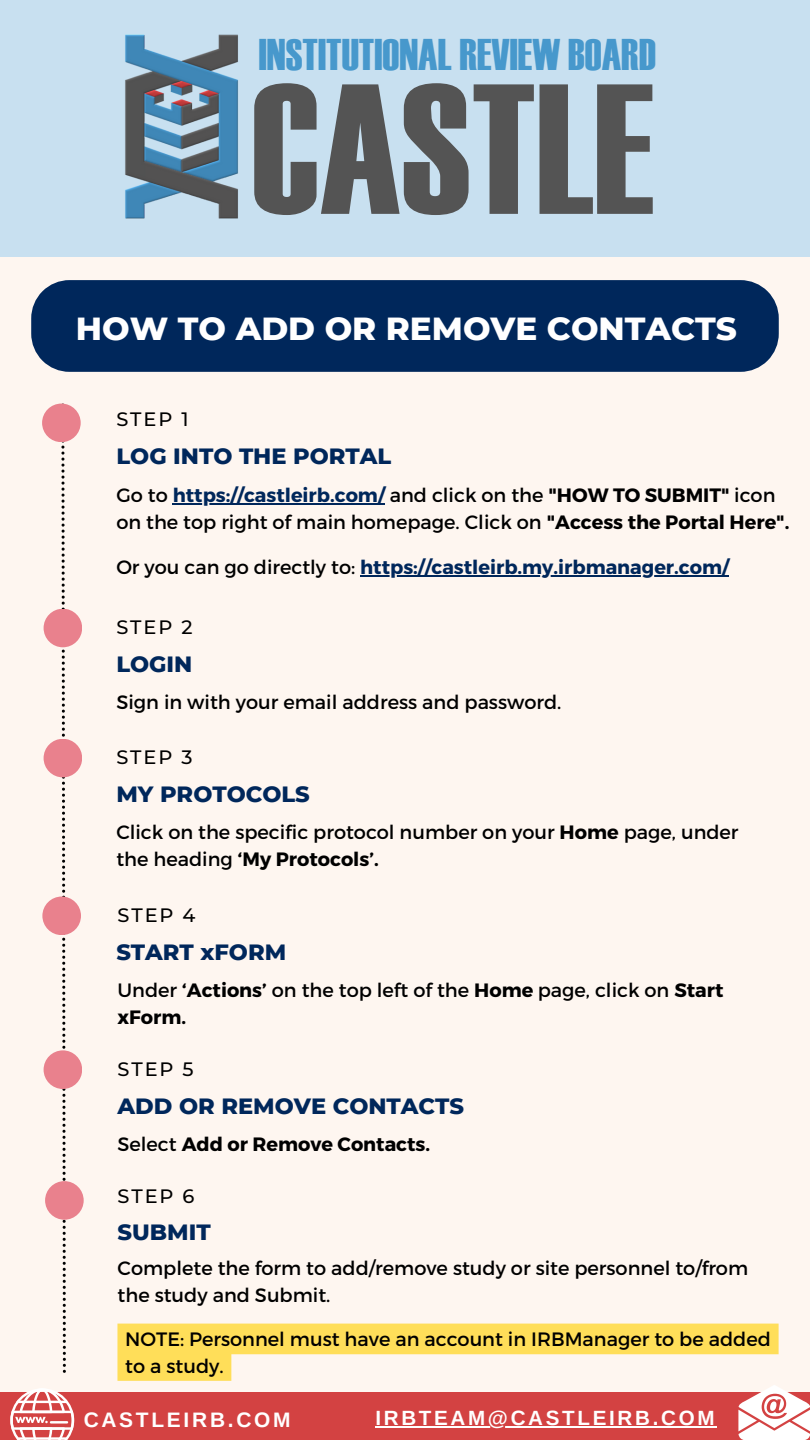
<style>
.page{position:relative;width:810px;height:1440px;background:#c8e0f0}
.page>*{position:absolute;margin:0;border:0;box-sizing:border-box;transform-origin:0 0}
.t1{font:184.9px "Haettenschweiler";color:#545454}
.t2{font:44.3px "Haettenschweiler";color:#4798cc}
.t3{font:800 32.6px "Montserrat";color:#fff}
.t4{font:800 22.5px "Montserrat";color:#00275b}
.t5{font:700 20.9px "Arimo";letter-spacing:.13em;color:#fff}
.t6{font:700 20.6px "Arimo";letter-spacing:.13em;color:#fff}
.t7{font:19.3px/27px "Montserrat";color:#000}
.t8{font:700 19.3px "Montserrat";color:#00275b}
.t9{font:500 19.3px "Montserrat";letter-spacing:.1em;color:#000}
.t10{font:700 19.3px "Montserrat";color:#000}
.s1{font-weight:700;color:#00275b}
.s2{font-weight:700}
.s3{font-weight:400;color:#000}
.s4{font-weight:400}
</style>
<div class="page">
<div style="left:0;top:257px;width:810px;height:1183px;background:#fef6f0"></div>
<svg style="left:61px;top:442px;width:5px;height:931px"></svg>
<div style="left:42px;top:404px;width:39px;height:38px;background:#e9818d;border-radius:50%"></div>
<div style="left:44px;top:739px;width:38px;height:38px;background:#e9818d;border-radius:50%"></div>
<div style="left:44px;top:1050px;width:38px;height:39px;background:#e9818d;border-radius:50%"></div>
<div style="left:31px;top:280px;width:748px;height:91px;background:#00275b"></div>
<div style="left:45px;top:1181px;width:39px;height:39px;background:#e9818d;border-radius:50%"></div>
<div style="left:0;top:1392px;width:810px;height:48px;background:#d34242"></div>
<svg style="left:10px;top:1388px;width:64px;height:52px"></svg>
<img style="left:125px;top:34px;width:113px;height:185px">
<div style="left:44px;top:609px;width:38px;height:38px;background:#e9818d;border-radius:50%"></div>
<div style="left:42px;top:897px;width:39px;height:38px;background:#e9818d;border-radius:50%"></div>
<hr style="left:173px;top:503px;width:212px;height:2px;background:#00275b">
<hr style="left:360px;top:575px;width:369px;height:2px;background:#00275b">
<svg style="left:117px;top:1324px;width:693px;height:116px"></svg>
<h2 class="t2" style="left:259px;top:31px;width:399px">INSTITUTIONAL REVIEW BOARD</h2>
<h1 class="t1" style="left:251px;top:51px;width:405px">CASTLE</h1>
<h3 class="t3" style="left:76px;top:308px;width:663px">HOW TO ADD OR REMOVE CONTACTS</h3>
<p class="t9" style="left:116px;top:407px;width:74px">STEP 1</p>
<p class="t4" style="left:117px;top:442px;width:276px">LOG INTO THE PORTAL</p>
<p class="t7" style="left:116px;top:480px;width:675px">Go to <span class="s1">https://castleirb.com/</span> and click on the <span class="s2">"HOW TO SUBMIT"</span> icon on the top right of main homepage. Click on <span class="s2">"Access the Portal Here".</span></p>
<p class="t8" style="left:116px;top:554px;width:614px"><span class="s3">Or you can go directly to:</span> https://castleirb.my.irbmanager.com/</p>
<p class="t9" style="left:116px;top:615px;width:78px">STEP 2</p>
<p class="t4" style="left:116px;top:650px;width:77px">LOGIN</p>
<p class="t7" style="left:116px;top:687px;width:447px">Sign in with your email address and password.</p>
<p class="t9" style="left:116px;top:745px;width:78px">STEP 3</p>
<p class="t4" style="left:116px;top:780px;width:195px">MY PROTOCOLS</p>
<p class="t7" style="left:116px;top:818px;width:624px">Click on the specific protocol number on your <span class="s2">Home</span> page, under the heading <span class="s2">‘My Protocols’.</span></p>
<p class="t9" style="left:118px;top:903px;width:80px">STEP 4</p>
<p class="t4" style="left:116px;top:938px;width:171px">START xFORM</p>
<p class="t7" style="left:118px;top:976px;width:607px">Under <span class="s2">‘Actions’</span> on the top left of the <span class="s2">Home</span> page, click on <span class="s2">Start xForm.</span></p>
<p class="t9" style="left:118px;top:1057px;width:78px">STEP 5</p>
<p class="t4" style="left:118px;top:1092px;width:348px">ADD OR REMOVE CONTACTS</p>
<p class="t10" style="left:118px;top:1131px;width:314px"><span class="s4">Select</span> Add or Remove Contacts.</p>
<p class="t9" style="left:118px;top:1184px;width:79px">STEP 6</p>
<p class="t4" style="left:118px;top:1219px;width:95px">SUBMIT</p>
<p class="t7" style="left:118px;top:1254px;width:632px;line-height:26.6px">Complete the form to add/remove study or site personnel to/from the study and Submit.</p>
<p class="t7" style="left:125px;top:1325px;width:647px;line-height:26.6px">NOTE: Personnel must have an account in IRBManager to be added to a study.</p>
<p class="t5" style="left:84px;top:1408px;width:208px">CASTLEIRB.COM</p>
<p class="t6" style="left:375px;top:1406px;width:341px">IRBTEAM@CASTLEIRB.COM</p>
</div>
